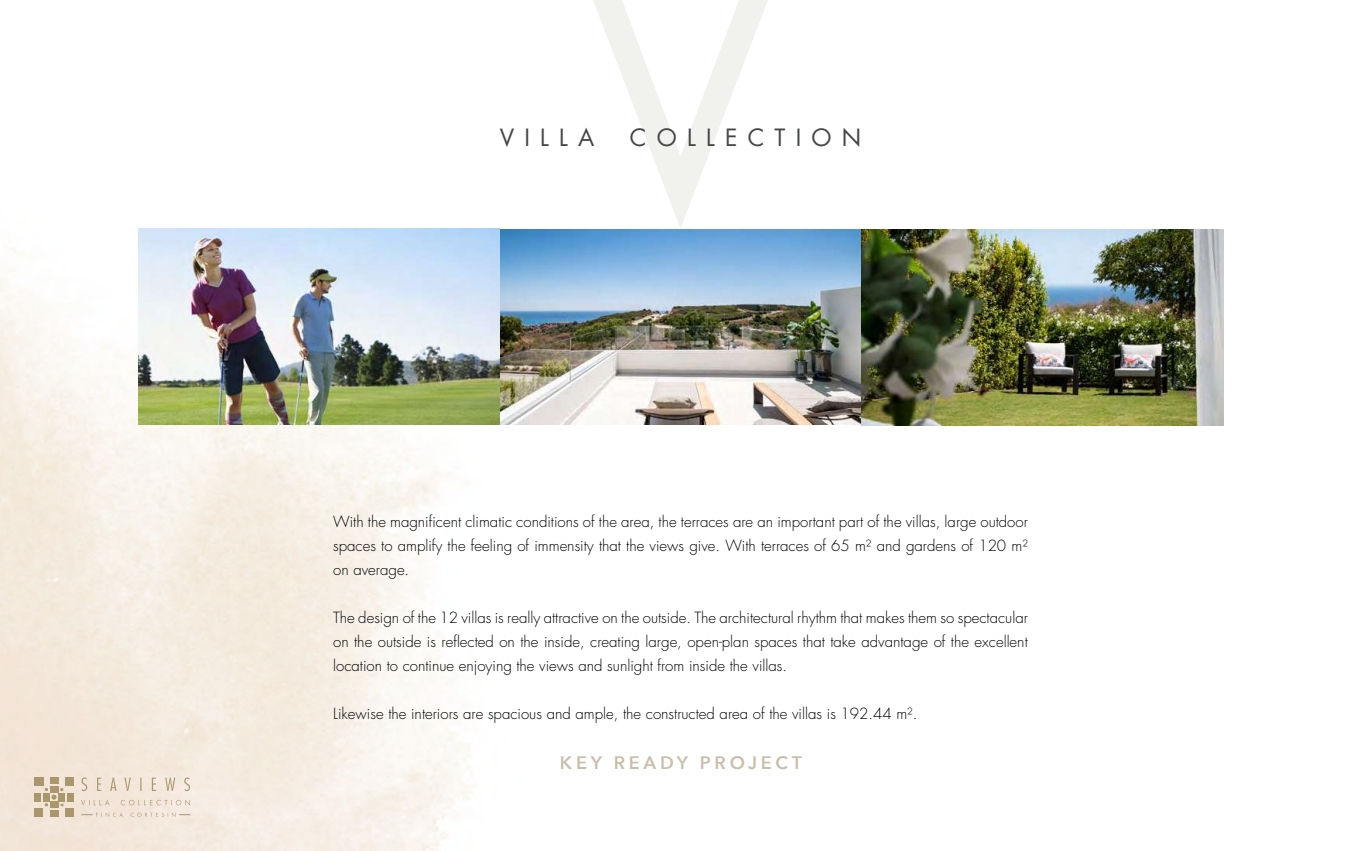
<style>
.page{position:relative;width:1361px;height:851px;background:#fff}
.page>*{position:absolute;margin:0;border:0;box-sizing:border-box;transform-origin:0 0}
.t1{font:23.25px "Futura LT";letter-spacing:.44em;color:#454747}
.t2{font:600 18px "Avenir Next";letter-spacing:.21em;color:#c8beab}
.t3{font:300 15px/24px "Futura";color:#000;text-align:justify}
</style>
<div class="page">
<img style="left:138px;top:228px;width:1085px;height:197px">
<svg style="left:81px;top:799px;width:109px;height:6px"></svg>
<svg style="left:81px;top:777px;width:109px;height:14px;background:#e7daca"></svg>
<svg style="left:81px;top:812px;width:109px;height:4px"></svg>
<div style="left:65px;top:808px;width:8px;height:8px;background:#ab976e"></div>
<div style="left:67px;top:792px;width:7px;height:9px;background:#ab976e"></div>
<div style="left:65px;top:777px;width:9px;height:9px;background:#ab976e"></div>
<div style="left:58px;top:792px;width:7px;height:9px;background:#ab976e"></div>
<div style="left:50px;top:801px;width:8px;height:7px;background:#ab976e"></div>
<div style="left:43px;top:792px;width:7px;height:9px;background:#ab976e"></div>
<div style="left:50px;top:786px;width:8px;height:6px;background:#ab976e"></div>
<div style="left:50px;top:777px;width:8px;height:7px;background:#ab976e"></div>
<div style="left:34px;top:777px;width:9px;height:9px;background:#ab976e"></div>
<div style="left:34px;top:792px;width:7px;height:9px;background:#ab976e"></div>
<div style="left:34px;top:808px;width:9px;height:8px;background:#ab976e"></div>
<div style="left:50px;top:810px;width:8px;height:6px;background:#ab976e"></div>
<svg style="left:45px;top:787px;width:18px;height:19px"></svg>
<h1 class="t1" style="left:500px;top:122px;width:96px">VILLA</h1>
<h1 class="t1" style="left:630px;top:122px;width:233px">COLLECTION</h1>
<p class="t3" style="left:333px;top:509px;width:696px">With the magnificent climatic conditions of the area, the terraces are an important part of the villas, large outdoor spaces to amplify the feeling of immensity that the views give. With terraces of 65 m² and gardens of 120 m² on average.</p>
<p class="t3" style="left:333px;top:605px;width:696px">The design of the 12 villas is really attractive on the outside. The architectural rhythm that makes them so spectacular on the outside is reflected on the inside, creating large, open-plan spaces that take advantage of the excellent location to continue enjoying the views and sunlight from inside the villas.</p>
<p class="t3" style="left:333px;top:701px;width:586px">Likewise the interiors are spacious and ample, the constructed area of the villas is 192.44 m².</p>
<p class="t2" style="left:560px;top:747px;width:244px">KEY READY PROJECT</p>
</div>
